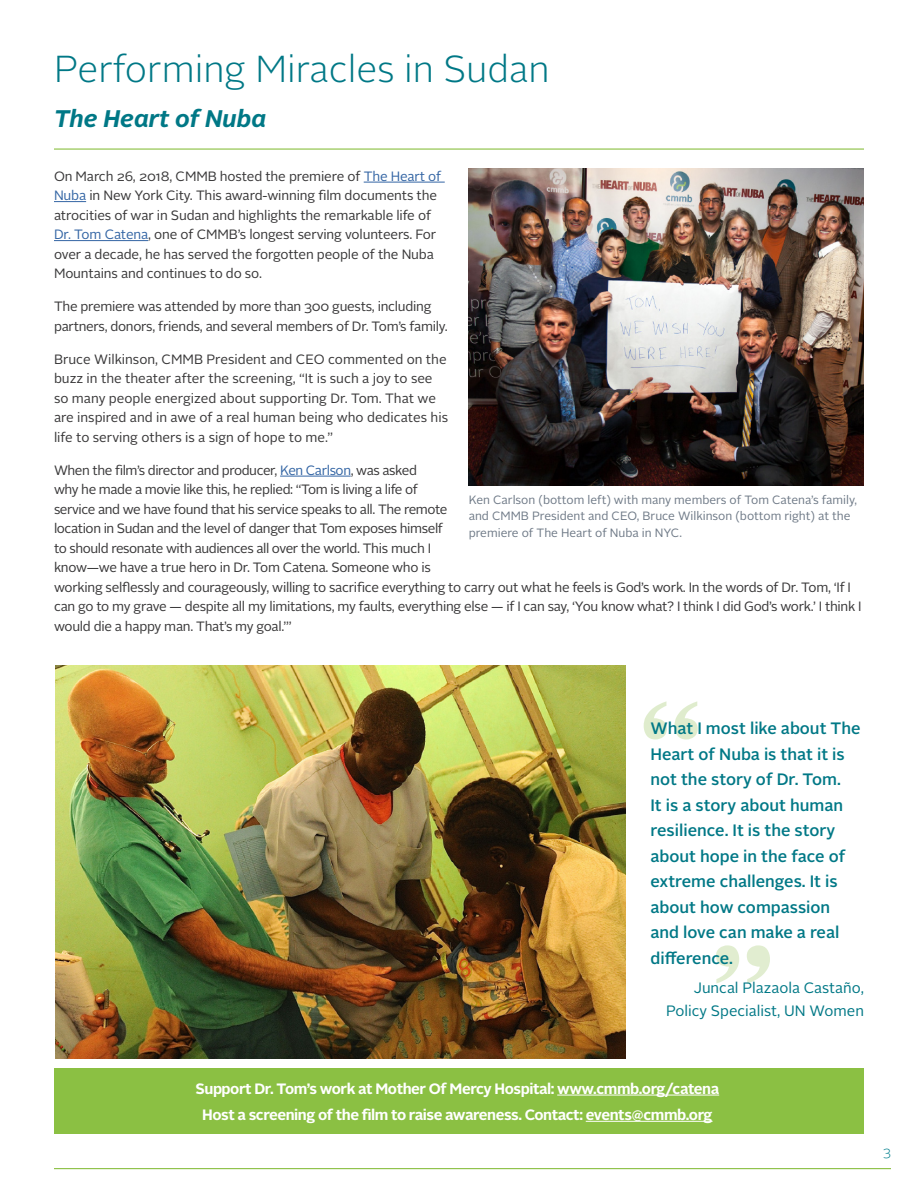
<style>
.page{position:relative;width:918px;height:1188px;background:#fff}
.page>*{position:absolute;margin:0;border:0;box-sizing:border-box;transform-origin:0 0}
.t1{font:300 37.5px "Alright Sans";color:#007886}
.t2{font:italic 700 24px "Alright Sans";color:#007886}
.Quote_2{font:500 16.5px/25.5px "Alright Sans";color:#007886}
.t3{font:700 15px "Alright Sans";letter-spacing:-.03em;color:#fff}
.Quote_2-2{font:15px/22.5px "Alright Sans";color:#007886;text-align:right}
.Body_Text{font:13.5px/19.5px "Alright Sans";letter-spacing:-.02em;color:#383738}
.Body_Text-2{font:13.5px/19.5px "Alright Sans";color:#383738}
.Body_Text-3{font:300 13.5px "Alright Sans";color:#007e8c}
.Body_Text-4{font:12px/16.5px "Alright Sans";color:#6f7a87}
.s1{color:#3365a4}
</style>
<div class="page">
<hr style="left:364px;top:182px;width:81px;height:1px;background:#3365a4">
<hr style="left:54px;top:201px;width:32px;height:1px;background:#3365a4">
<hr style="left:54px;top:240px;width:94px;height:1px;background:#3365a4">
<hr style="left:280px;top:476px;width:71px;height:1px;background:#3365a4">
<hr style="left:54px;top:148px;width:810px;height:2px;background:#8bc043">
<svg style="left:644px;top:701px;width:54px;height:38px"></svg>
<svg style="left:716px;top:945px;width:54px;height:39px"></svg>
<img style="left:469px;top:168px;width:395px;height:318px">
<img style="left:55px;top:665px;width:570px;height:393px">
<hr style="left:54px;top:1168px;width:837px;height:1px;background:#8bc043">
<div style="left:54px;top:1068px;width:810px;height:66px;background:#8bc043"></div>
<hr style="left:557px;top:1095px;width:162px;height:1px;background:#fff">
<hr style="left:586px;top:1121px;width:127px;height:1px;background:#fff">
<p class="t1" style="left:54px;top:44px;width:497px">Performing Miracles in Sudan</p>
<p class="t2" style="left:54px;top:102px;width:214px">The Heart of Nuba</p>
<p class="Body_Text" style="left:54px;top:167px;width:389px">On March 26, 2018, CMMB hosted the premiere of <span class="s1">The Heart of Nuba</span> in New York City. This award-winning film documents the atrocities of war in Sudan and highlights the remarkable life of <span class="s1">Dr. Tom Catena</span>, one of CMMB’s longest serving volunteers. For over a decade, he has served the forgotten people of the Nuba Mountains and continues to do so.</p>
<p class="Body_Text" style="left:54px;top:297px;width:395px">The premiere was attended by more than 300 guests, including partners, donors, friends, and several members of Dr. Tom’s family.</p>
<p class="Body_Text-2" style="left:54px;top:350px;width:396px">Bruce Wilkinson, CMMB President and CEO commented on the buzz in the theater after the screening, “It is such a joy to see so many people energized about supporting Dr. Tom. That we are inspired and in awe of a real human being who dedicates his life to serving others is a sign of hope to me.”</p>
<p class="Body_Text" style="left:54px;top:461px;width:809px">When the film’s director and producer, <span class="s1">Ken Carlson</span>, was asked<br>why he made a movie like this, he replied: “Tom is living a life of<br>service and we have found that his service speaks to all. The remote<br>location in Sudan and the level of danger that Tom exposes himself<br>to should resonate with audiences all over the world. This much I<br>know—we have a true hero in Dr. Tom Catena. Someone who is<br>working selflessly and courageously, willing to sacrifice everything to carry out what he feels is God’s work. In the words of Dr. Tom, ‘If I can go to my grave — despite all my limitations, my faults, everything else — if I can say, ‘You know what? I think I did God’s work.’ I think I would die a happy man. That’s my goal.’”</p>
<p class="Body_Text-4" style="left:469px;top:492px;width:390px">Ken Carlson (bottom left) with many members of Tom Catena’s family, and CMMB President and CEO, Bruce Wilkinson (bottom right) at the premiere of The Heart of Nuba in NYC.</p>
<p class="Quote_2" style="left:650px;top:716px;width:212px">What I most like about The<br>Heart of Nuba is that it is not the story of Dr. Tom.<br>It is a story about human resilience. It is the story about hope in the face of extreme challenges. It is about how compassion and love can make a real difference.</p>
<p class="Quote_2-2" style="left:666px;top:977px;width:199px">Juncal Plazaola Castaño,<br>Policy Specialist, UN Women</p>
<p class="t3" style="left:196px;top:1078px;width:525px">Support Dr. Tom’s work at Mother Of Mercy Hospital: www.cmmb.org/catena</p>
<p class="t3" style="left:202px;top:1104px;width:512px">Host a screening of the film to raise awareness. Contact: events@cmmb.org</p>
<p class="Body_Text-3" style="left:883px;top:1143px;width:9px">3</p>
</div>
